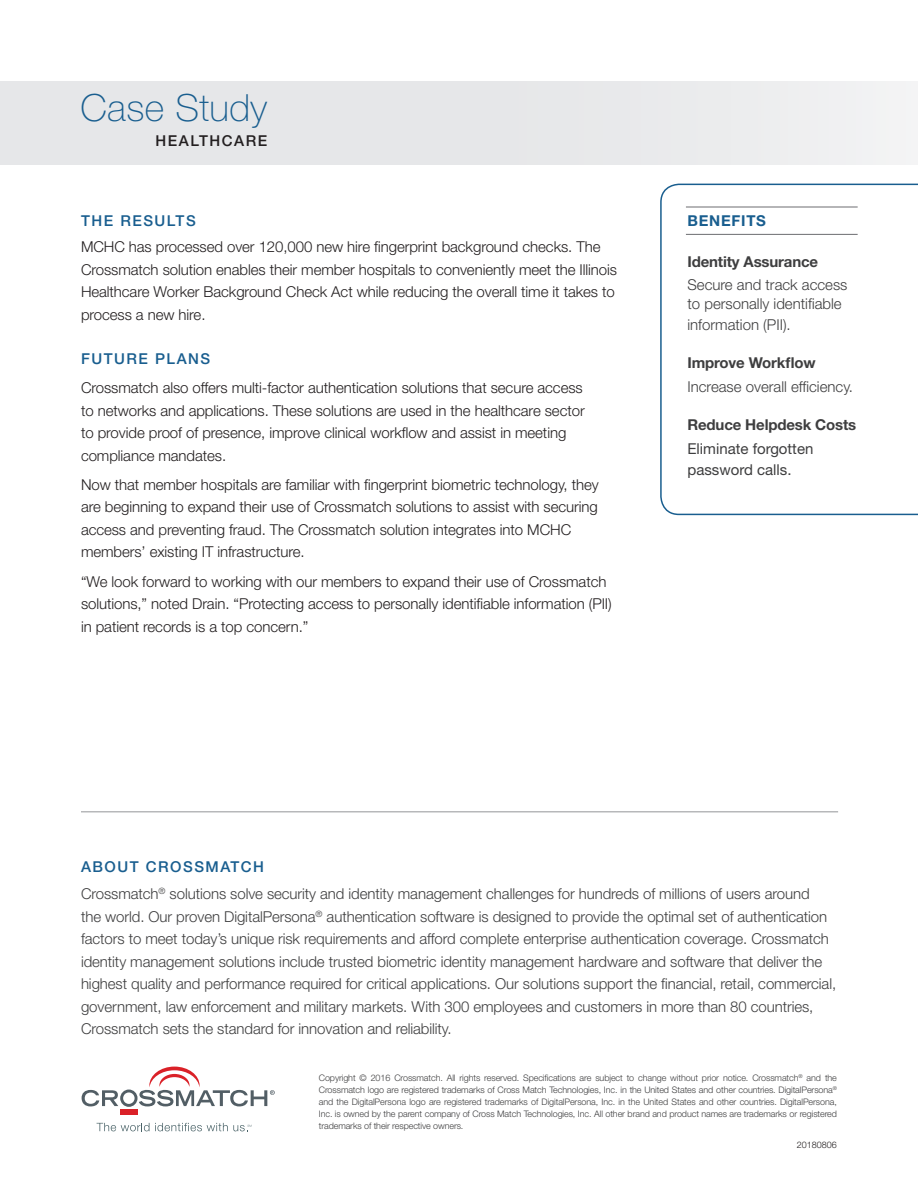
<style>
.page{position:relative;width:918px;height:1188px;background:#fff}
.page>*{position:absolute;margin:0;border:0;box-sizing:border-box;transform-origin:0 0}
.t1{font:100 37.5px "Helvetica Neue LT Std";letter-spacing:.01em;color:#195e8f}
.t2{font:300 15px/22.5px "Helvetica Neue LT Std";letter-spacing:-.005em;color:#231f20}
.t3{font:300 15px/22.5px "Helvetica Neue LT Std";letter-spacing:-.005em;color:#3e3e3f}
.t4{font:700 15px "Helvetica Neue LT Std";letter-spacing:-.01em;color:#3e3e3f}
.t5{font:15px/21px "Helvetica Neue LT Std";color:#3e3e3f}
.t6{font:500 15px "Helvetica Neue LT Std";letter-spacing:.1em;color:#195e8f}
.t7{font:500 15px "Helvetica Neue LT Std";letter-spacing:.1em;color:#231f20}
.t8{font:700 15px "Helvetica Neue LT Std";letter-spacing:.05em;color:#195e8f}
.t9{font:300 9px/12px "Helvetica Neue LT Std";letter-spacing:-.01em;color:#3e3e3f;text-align:justify}
.t10{font:300 9px "Helvetica Neue LT Std";color:#231f20}
.s1{font-weight:500;color:#195e8f}
</style>
<div class="page">
<svg style="left:660px;top:184px;width:258px;height:331px"></svg>
<hr style="left:686px;top:207px;width:172px;height:1px;background:#6c6d70">
<hr style="left:686px;top:234px;width:172px;height:1px;background:#6c6d70">
<hr style="left:81px;top:811px;width:757px;height:1px;background:#939598">
<svg style="left:97px;top:1123px;width:52px;height:8px"></svg>
<svg style="left:155px;top:1123px;width:96px;height:8px"></svg>
<div style="left:120px;top:1110px;width:18px;height:5px;background:#da2128"></div>
<svg style="left:82px;top:1067px;width:193px;height:40px"></svg>
<div style="left:0;top:81px;width:918px;height:83px;background:#e6e7e9"></div>
<h1 class="t1" style="left:80px;top:86px;width:188px">Case Study</h1>
<p class="t7" style="left:156px;top:132px;width:113px">HEALTHCARE</p>
<p class="t6" style="left:81px;top:212px;width:116px">THE RESULTS</p>
<p class="t2" style="left:81px;top:235px;width:538px">MCHC has processed over 120,000 new hire fingerprint background checks. The Crossmatch solution enables their member hospitals to conveniently meet the Illinois Healthcare Worker Background Check Act while reducing the overall time it takes to process a new hire.</p>
<p class="t6" style="left:81px;top:350px;width:131px">FUTURE PLANS</p>
<p class="t2" style="left:81px;top:376px;width:505px">Crossmatch also offers multi-factor authentication solutions that secure access to networks and applications. These solutions are used in the healthcare sector to provide proof of presence, improve clinical workflow and assist in meeting compliance mandates.</p>
<p class="t2" style="left:81px;top:473px;width:519px">Now that member hospitals are familiar with fingerprint biometric technology, they are beginning to expand their use of Crossmatch solutions to assist with securing access and preventing fraud. The Crossmatch solution integrates into MCHC members’ existing IT infrastructure.</p>
<p class="t2" style="left:81px;top:570px;width:532px">“We look forward to working with our members to expand their use of Crossmatch solutions,” noted Drain. “Protecting access to personally identifiable information (PII) in patient records is a top concern.”</p>
<p class="t8" style="left:687px;top:212px;width:80px">BENEFITS</p>
<p class="t4" style="left:687px;top:252px;width:132px">Identity Assurance</p>
<p class="t3" style="left:687px;top:274px;width:162px;line-height:19.5px">Secure and track access to personally identifiable</p>
<p class="t3" style="left:687px;top:313px;width:105px">information (PII).</p>
<p class="t4" style="left:687px;top:353px;width:130px">Improve Workflow</p>
<p class="t3" style="left:687px;top:375px;width:167px">Increase overall efficiency.</p>
<p class="t4" style="left:687px;top:415px;width:170px">Reduce Helpdesk Costs</p>
<p class="t5" style="left:687px;top:438px;width:127px">Eliminate forgotten password calls.</p>
<p class="t3" style="left:81px;top:853px;width:730px;line-height:27px"><span class="s1">ABOUT CROSSMATCH<br></span>Crossmatch<sup>®</sup> solutions solve security and identity management challenges for hundreds of millions of users around</p>
<p class="t3" style="left:81px;top:905px;width:757px">the world. Our proven DigitalPersona<sup>®</sup> authentication software is designed to provide the optimal set of authentication factors to meet today’s unique risk requirements and afford complete enterprise authentication coverage. Crossmatch identity management solutions include trusted biometric identity management hardware and software that deliver the highest quality and performance required for critical applications. Our solutions support the financial, retail, commercial, government, law enforcement and military markets. With 300 employees and customers in more than 80 countries, Crossmatch sets the standard for innovation and reliability.</p>
<p class="t9" style="left:319px;top:1071px;width:520px">Copyright © 2016 Crossmatch. All rights reserved. Specifications are subject to change without prior notice. Crossmatch<sup>®</sup> and the Crossmatch logo are registered trademarks of Cross Match Technologies, Inc. in the United States and other countries. DigitalPersona<sup>® </sup>and the DigitalPersona logo are registered trademarks of DigitalPersona, Inc. in the United States and other countries. DigitalPersona, Inc. is owned by the parent company of Cross Match Technologies, Inc. All other brand and product names are trademarks or registered trademarks of their respective owners.</p>
<p class="t10" style="left:797px;top:1139px;width:42px">20180806</p>
</div>
